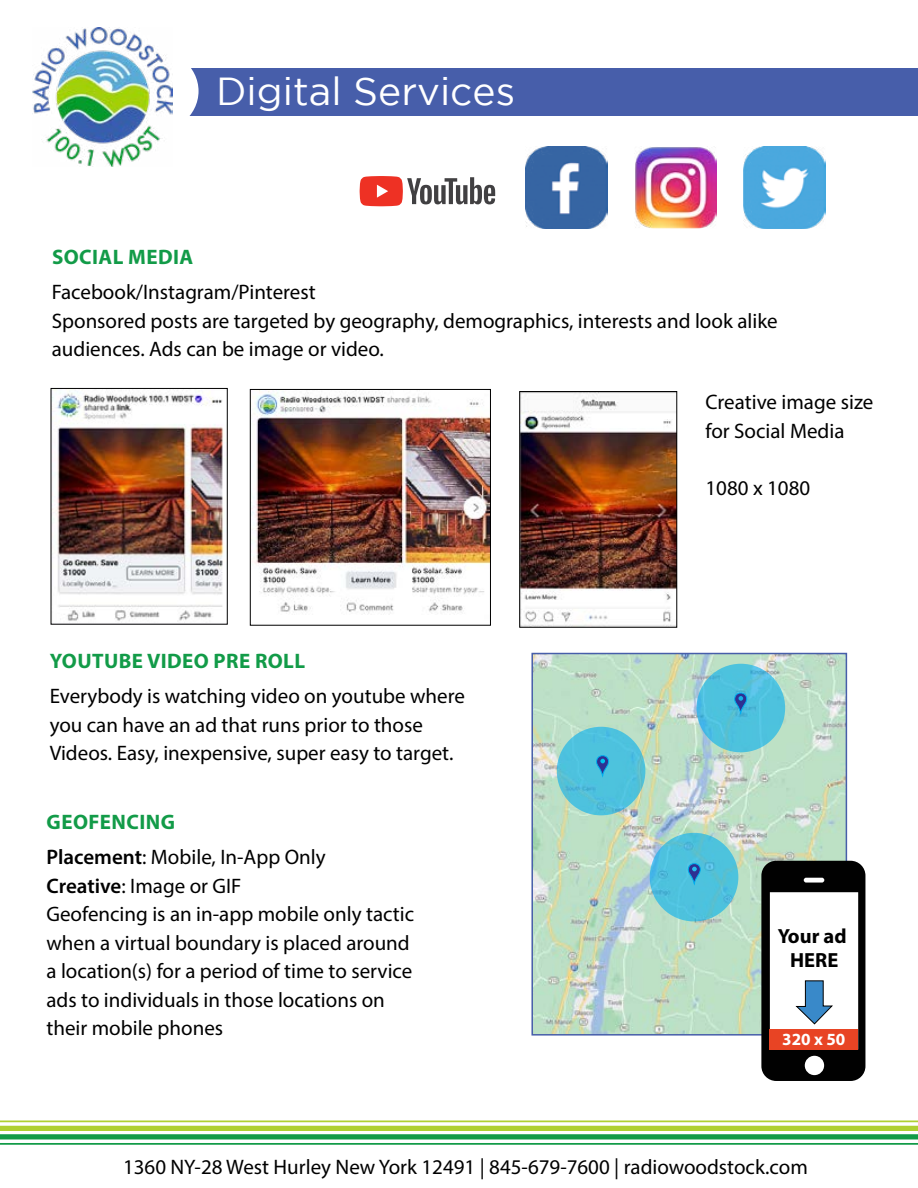
<style>
.page{position:relative;width:918px;height:1188px;background:#fff}
.page>*{position:absolute;margin:0;border:0;box-sizing:border-box;transform-origin:0 0}
.t1{font:39px "Gotham";color:#fff}
.t2{font:21px/28.5px "Myriad Pro";color:#000}
.t3{font:700 21px "Myriad Pro";letter-spacing:.02em;color:#129b48}
.t4{font:700 20.55px/24.6px "Myriad Pro";color:#000;text-align:center}
.t5{font:700 17.1px "Myriad Pro";color:#fff}
.s1{font-weight:700;color:#129b48}
.s2{font-weight:600}
</style>
<div class="page">
<hr style="left:0;top:1120px;width:918px;height:2px;background:#afd032">
<div style="left:0;top:1126px;width:918px;height:5px;background:#afd032"></div>
<div style="left:0;top:1134px;width:918px;height:5px;background:#129b48"></div>
<hr style="left:0;top:1143px;width:918px;height:2px;background:#129b48">
<div style="left:136px;top:68px;width:782px;height:48px;background:#475eaa"></div>
<div style="left:94px;top:47px;width:105px;height:88px;background:#fff;border-radius:50%"></div>
<img style="left:32px;top:27px;width:140px;height:140px">
<img style="left:525px;top:147px;width:83px;height:82px">
<img style="left:635px;top:147px;width:81px;height:82px">
<img style="left:743px;top:147px;width:82px;height:81px">
<img style="left:534px;top:656px;width:310px;height:377px">
<svg style="left:650px;top:833px;width:88px;height:88px;background:#4ec0dc"></svg>
<svg style="left:557px;top:727px;width:88px;height:88px;background:#4ec1dc"></svg>
<svg style="left:697px;top:664px;width:88px;height:88px;background:#4ec1dd"></svg>
<svg style="left:688px;top:863px;width:13px;height:21px"></svg>
<svg style="left:596px;top:755px;width:13px;height:21px"></svg>
<svg style="left:734px;top:692px;width:14px;height:22px"></svg>
<div style="left:531px;top:653px;width:316px;height:383px;border:2px solid #475eaa"></div>
<svg style="left:761px;top:861px;width:104px;height:220px"></svg>
<svg style="left:360px;top:176px;width:135px;height:30px"></svg>
<img style="left:252px;top:391px;width:237px;height:223px">
<div style="left:250px;top:389px;width:241px;height:237px;border:1px solid #000"></div>
<img style="left:521px;top:393px;width:154px;height:233px">
<div style="left:519px;top:391px;width:158px;height:237px;border:1px solid #000"></div>
<img style="left:53px;top:390px;width:171px;height:233px">
<div style="left:51px;top:388px;width:177px;height:237px;border:1px solid #000"></div>
<h1 class="t1" style="left:216px;top:70px;width:300px">Digital Services</h1>
<p class="t3" style="left:52px;top:243px;width:143px">SOCIAL MEDIA</p>
<p class="t2" style="left:52px;top:277px;width:727px">Facebook/Instagram/Pinterest<br>Sponsored posts are targeted by geography, demographics, interests and look alike audiences. Ads can be image or video.</p>
<p class="t2" style="left:705px;top:388px;width:169px">Creative image size for Social Media</p>
<p class="t3" style="left:50px;top:647px;width:257px">YOUTUBE VIDEO PRE ROLL</p>
<p class="t2" style="left:50px;top:682px;width:417px">Everybody is watching video on youtube where you can have an ad that runs prior to those<br>Videos. Easy, inexpensive, super easy to target.</p>
<p class="t2" style="left:46px;top:804px;width:281px;line-height:35.2px"><span class="s1">GEOFENCING<br></span><span class="s2">Placement</span>: Mobile, In-App Only</p>
<p class="t2" style="left:46px;top:871px;width:369px"><span class="s2">Creative</span>: Image or GIF<br>Geofencing is an in-app mobile only tactic when a virtual boundary is placed around a location(s) for a period of time to service ads to individuals in those locations on their mobile phones</p>
<p class="t2" style="left:705px;top:473px;width:106px">1080 x 1080</p>
<p class="t4" style="left:778px;top:923px;width:70px">Your ad<br>HERE</p>
<p class="t5" style="left:782px;top:1028px;width:65px">320 x 50</p>
<p class="t2" style="left:123px;top:1152px;width:686px">1360 NY-28 West Hurley New York 12491 | 845-679-7600 | radiowoodstock.com</p>
</div>
